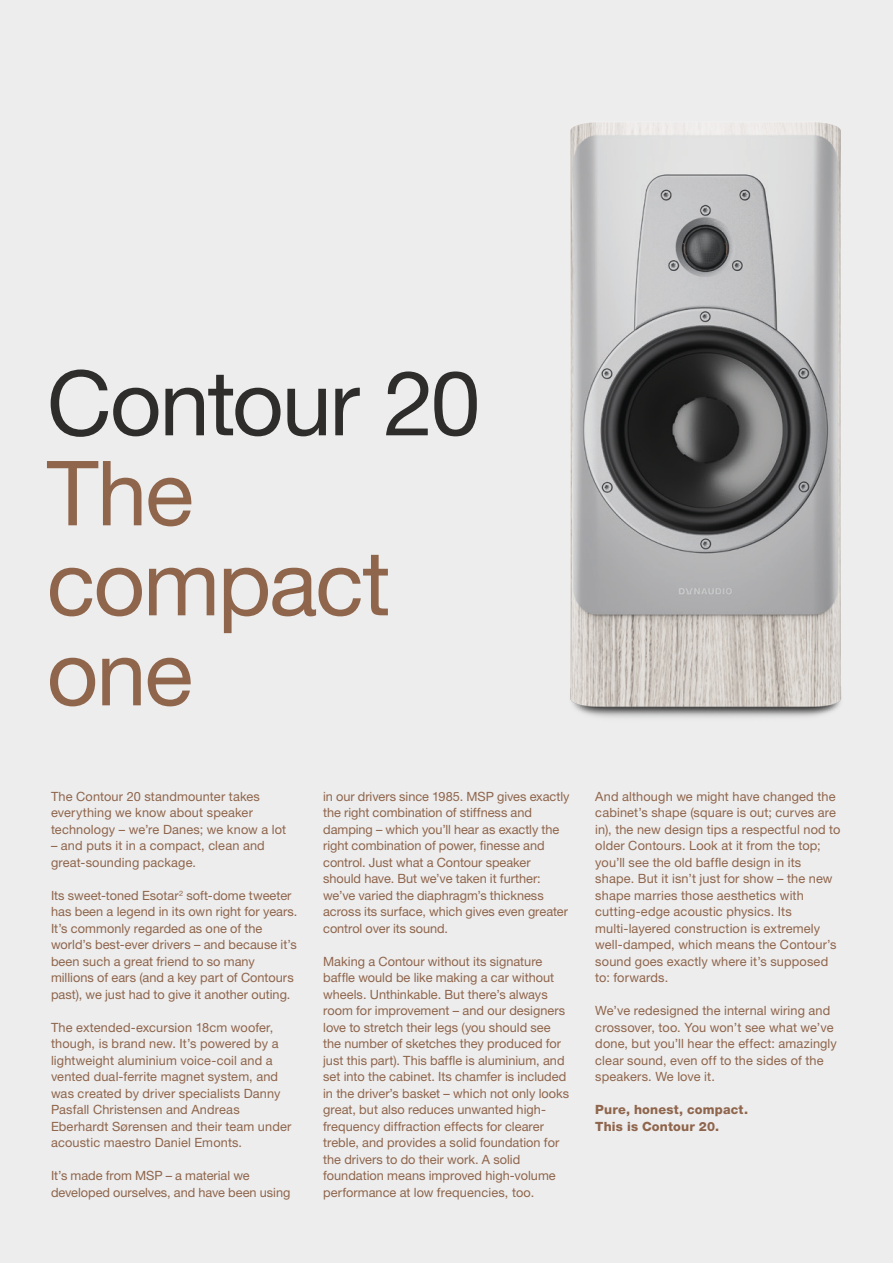
<style>
.page{position:relative;width:893px;height:1263px;background:#ededed}
.page>*{position:absolute;margin:0;border:0;box-sizing:border-box;transform-origin:0 0}
.Megatext_Productpage{font:90px/90px "Helvetica Neue LT Std";letter-spacing:-.02em;color:#8f654c}
.Megatext_Productpage-2{font:90px "Helvetica Neue LT Std";letter-spacing:-.025em;color:#2e2d2c}
.t1{font:12.75px/16.5px "Helvetica Neue LT Std";letter-spacing:.005em;color:#8f654c}
.t2{font:800 12.75px/16.5px "Helvetica Neue LT Std";letter-spacing:.015em;color:#8f654c}
</style>
<div class="page">
<img style="left:570px;top:122px;width:272px;height:596px">
<p class="Megatext_Productpage-2" style="left:47px;top:350px;width:435px">Contour 20</p>
<p class="Megatext_Productpage" style="left:47px;top:447px;width:345px">The compact one</p>
<p class="t1" style="left:51px;top:788px;width:237px">The Contour 20 standmounter takes everything we know about speaker technology – we’re Danes; we know a lot</p>
<p class="t1" style="left:51px;top:837px;width:215px">– and puts it in a compact, clean and great-sounding package.</p>
<p class="t1" style="left:51px;top:887px;width:248px">Its sweet-toned Esotar<sup>2</sup> soft-dome tweeter has been a legend in its own right for years.<br>It’s commonly regarded as one of the world’s best-ever drivers – and because it’s been such a great friend to so many millions of ears (and a key part of Contours past), we just had to give it another outing.</p>
<p class="t1" style="left:51px;top:1019px;width:242px">The extended-excursion 18cm woofer, though, is brand new. It’s powered by a lightweight aluminium voice-coil and a vented dual-ferrite magnet system, and was created by driver specialists Danny Pasfall Christensen and Andreas Eberhardt Sørensen and their team under acoustic maestro Daniel Emonts.</p>
<p class="t1" style="left:51px;top:1167px;width:241px">It’s made from MSP – a material we developed ourselves, and have been using</p>
<p class="t1" style="left:323px;top:788px;width:248px">in our drivers since 1985. MSP gives exactly the right combination of stiffness and damping – which you’ll hear as exactly the right combination of power, finesse and control. Just what a Contour speaker should have. But we’ve taken it further: we’ve varied the diaphragm’s thickness across its surface, which gives even greater control over its sound.</p>
<p class="t1" style="left:323px;top:953px;width:247px">Making a Contour without its signature baffle would be like making a car without wheels. Unthinkable. But there’s always room for improvement – and our designers love to stretch their legs (you should see the number of sketches they produced for just this part). This baffle is aluminium, and set into the cabinet. Its chamfer is included in the driver’s basket – which not only looks great, but also reduces unwanted high&shy;frequency diffraction effects for clearer treble, and provides a solid foundation for the drivers to do their work. A solid foundation means improved high-volume performance at low frequencies, too.</p>
<p class="t1" style="left:595px;top:788px;width:247px">And although we might have changed the cabinet’s shape (square is out; curves are in), the new design tips a respectful nod to older Contours. Look at it from the top; you’ll see the old baffle design in its shape. But it isn’t just for show – the new shape marries those aesthetics with cutting-edge acoustic physics. Its multi-layered construction is extremely well-damped, which means the Contour’s sound goes exactly where it’s supposed to: forwards.</p>
<p class="t1" style="left:595px;top:1002px;width:243px">We’ve redesigned the internal wiring and crossover, too. You won’t see what we’ve done, but you’ll hear the effect: amazingly clear sound, even off to the sides of the speakers. We love it.</p>
<p class="t2" style="left:595px;top:1101px;width:154px">Pure, honest, compact.<br>This is Contour 20.</p>
</div>
